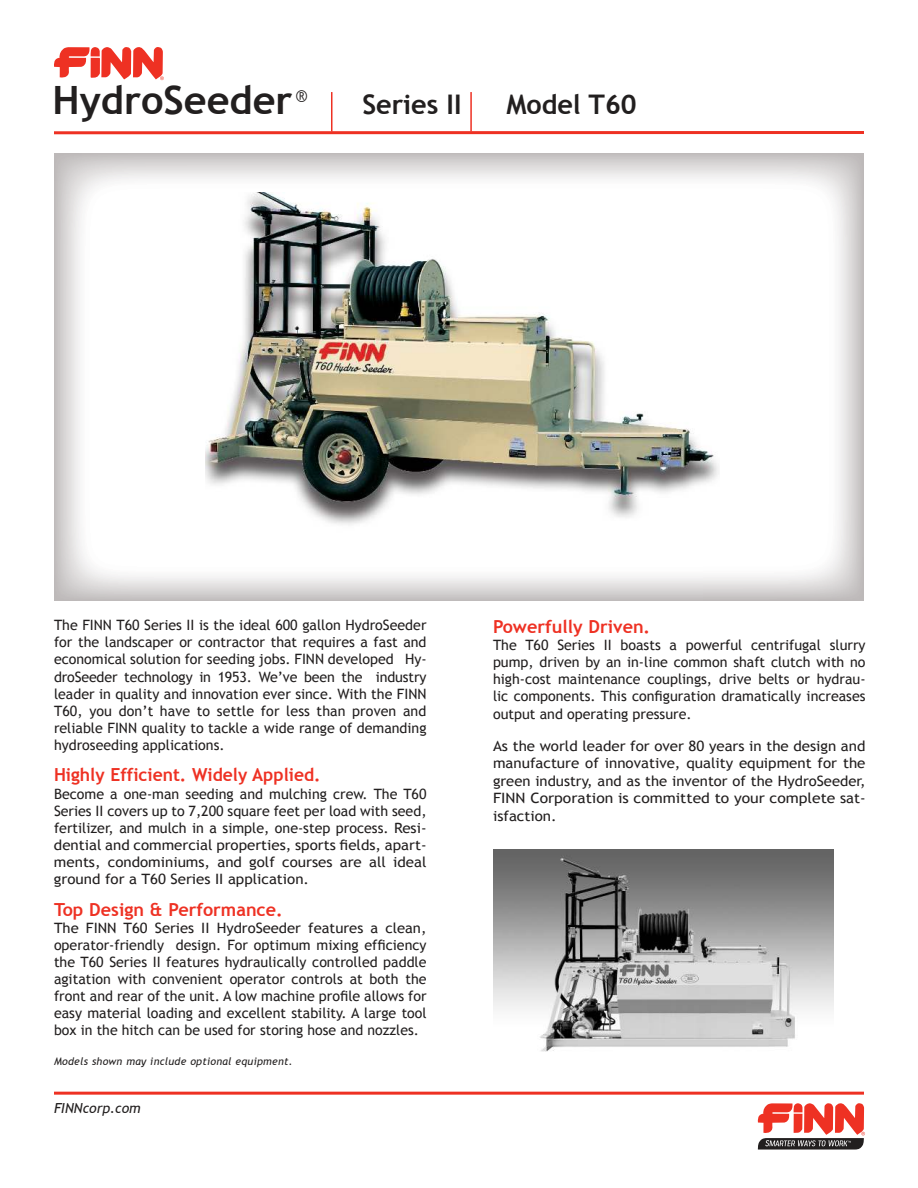
<style>
.page{position:relative;width:918px;height:1188px;background:#fff}
.page>*{position:absolute;margin:0;border:0;box-sizing:border-box;transform-origin:0 0}
.t1{font:700 39px "Trebuchet MS";color:#221f1f}
.t2{font:700 27px "Trebuchet MS";color:#221f1f}
.t3{font:700 18px "Trebuchet MS";color:#ee3123}
.t4{font:14.25px/17.1px "Trebuchet MS";color:#221f1f;text-align:justify}
.t5{font:14.25px/17.1px "Trebuchet MS";color:#221f1f;text-align:justify;scale:1.04 1}
.t6{font:14.25px/17.7px "Trebuchet MS";color:#221f1f;text-align:justify;scale:1.06 1}
.t7{font:italic 13.8px "Trebuchet MS";color:#221f1f}
.t8{font:italic 10.5px "Trebuchet MS";letter-spacing:.025em;color:#221f1f}
</style>
<div class="page">
<img style="left:54px;top:153px;width:810px;height:448px">
<hr style="left:54px;top:1092px;width:810px;height:3px;background:#ee3123">
<svg style="left:758px;top:1103px;width:107px;height:47px"></svg>
<img style="left:493px;top:849px;width:340px;height:203px">
<hr style="left:331px;top:92px;width:1px;height:40px;background:#ee3123">
<svg style="left:54px;top:47px;width:110px;height:33px"></svg>
<hr style="left:54px;top:131px;width:810px;height:3px;background:#ee3123">
<hr style="left:470px;top:92px;width:2px;height:40px;background:#ee3123">
<img style="left:206px;top:193px;width:514px;height:371px">
<h1 class="t1" style="left:53px;top:85px;width:256px">HydroSeeder <sup>®</sup></h1>
<h2 class="t2" style="left:362px;top:94px;width:101px">Series II</h2>
<h2 class="t2" style="left:506px;top:94px;width:132px">Model T60</h2>
<p class="t4" style="left:54px;top:618px;width:374px">The FINN T60 Series II is the ideal 600 gallon HydroSeeder for the landscaper or contractor that requires a fast and economical solution for seeding jobs. FINN developed Hy&shy;droSeeder technology in 1953. We’ve been the industry leader in quality and innovation ever since. With the FINN T60, you don’t have to settle for less than proven and reliable FINN quality to tackle a wide range of demanding hydroseeding applications.</p>
<p class="t3" style="left:54px;top:768px;width:268px">Highly Efficient. Widely Applied.</p>
<p class="t4" style="left:54px;top:786px;width:374px">Become a one-man seeding and mulching crew. The T60<br>Series II covers up to 7,200 square feet per load with seed, fertilizer, and mulch in a simple, one-step process. Resi&shy;dential and commercial properties, sports fields, apart&shy;ments, condominiums, and golf courses are all ideal ground for a T60 Series II application.</p>
<p class="t3" style="left:54px;top:902px;width:230px">Top Design &amp; Performance.</p>
<p class="t5" style="left:54px;top:920px;width:360px">The FINN T60 Series II HydroSeeder features a clean, operator-friendly design. For optimum mixing efficiency the T60 Series II features hydraulically controlled paddle agitation with convenient operator controls at both the front and rear of the unit. A low machine profile allows for easy material loading and excellent stability. A large tool box in the hitch can be used for storing hose and nozzles.</p>
<p class="t8" style="left:54px;top:1058px;width:240px">Models shown may include optional equipment.</p>
<p class="t7" style="left:54px;top:1103px;width:88px">FINNcorp.com</p>
<p class="t3" style="left:493px;top:620px;width:159px">Powerfully Driven.</p>
<p class="t4" style="left:493px;top:638px;width:374px">The T60 Series II boasts a powerful centrifugal slurry pump, driven by an in-line common shaft clutch with no high-cost maintenance couplings, drive belts or hydrau&shy;lic components. This configuration dramatically increases output and operating pressure.</p>
<p class="t6" style="left:493px;top:738px;width:353px">As the world leader for over 80 years in the design and manufacture of innovative, quality equipment for the green industry, and as the inventor of the HydroSeeder, FINN Corporation is committed to your complete sat&shy;isfaction.</p>
</div>
